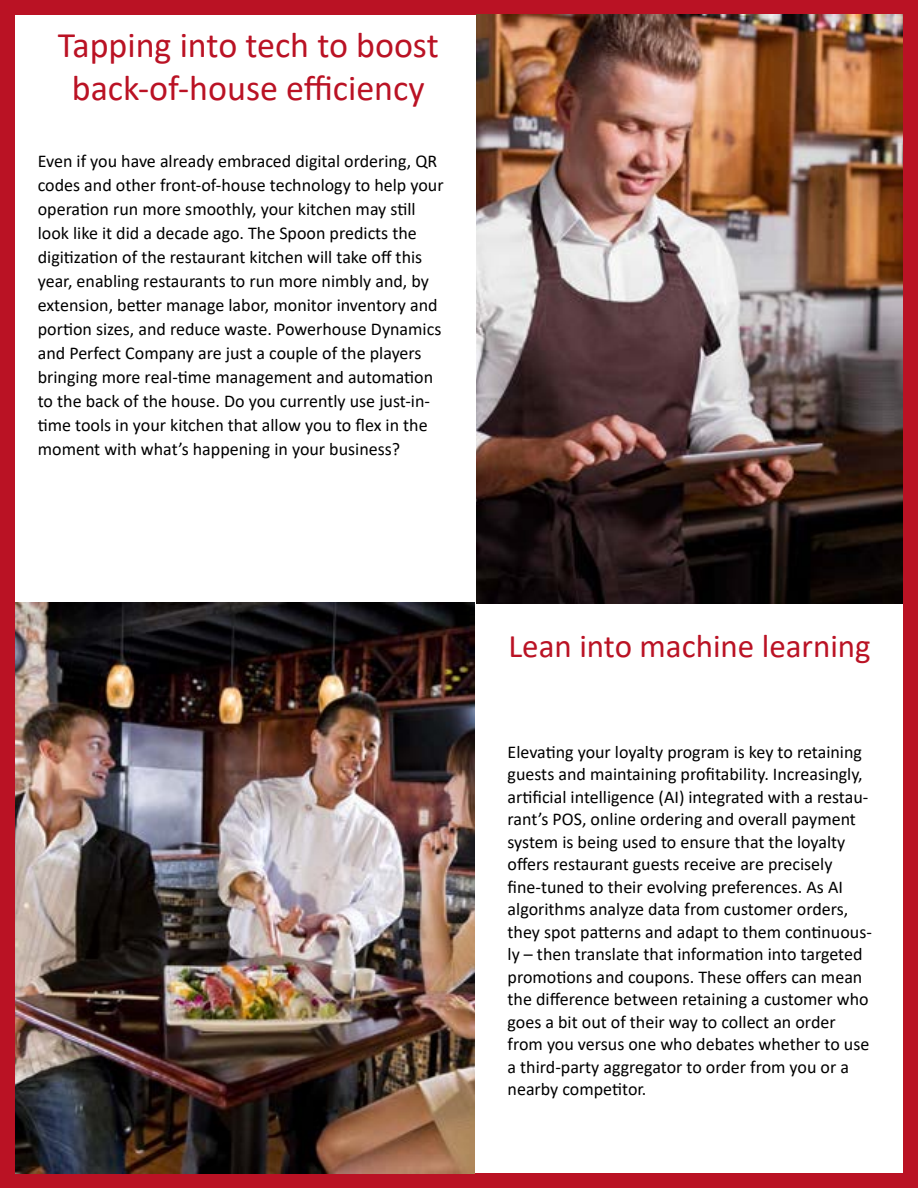
<style>
.page{position:relative;width:918px;height:1188px;background:#fff}
.page>*{position:absolute;margin:0;border:0;box-sizing:border-box;transform-origin:0 0}
.t1{font:36px/43.2px "Calibri";color:#ba1224;text-align:center}
.t2{font:33px "Calibri";color:#ba1224}
.t3{font:18px/22.5px "Calibri";color:#000}
</style>
<div class="page">
<div style="left:0;top:0;width:918px;height:1188px;border:15px solid #ba1224"></div>
<img style="left:16px;top:603px;width:459px;height:571px">
<img style="left:476px;top:15px;width:427px;height:589px">
<h1 class="t1" style="left:58px;top:23px;width:383px">Tapping into tech to boost back-of-house efficiency</h1>
<p class="t3" style="left:38px;top:148px;width:407px;line-height:24px">Even if you have already embraced digital ordering, QR codes and other front-of-house technology to help your operation run more smoothly, your kitchen may still look like it did a decade ago. The Spoon predicts the digitization of the restaurant kitchen will take off this year, enabling restaurants to run more nimbly and, by extension, better manage labor, monitor inventory and portion sizes, and reduce waste. Powerhouse Dynamics and Perfect Company are just a couple of the players bringing more real-time management and automation to the back of the house. Do you currently use just-in&shy;time tools in your kitchen that allow you to flex in the moment with what’s happening in your business?</p>
<h2 class="t2" style="left:508px;top:623px;width:364px">Lean into machine learning</h2>
<p class="t3" style="left:508px;top:740px;width:366px">Elevating your loyalty program is key to retaining guests and maintaining profitability. Increasingly, artificial intelligence (AI) integrated with a restau&shy;rant’s POS, online ordering and overall payment system is being used to ensure that the loyalty offers restaurant guests receive are precisely fine-tuned to their evolving preferences. As AI algorithms analyze data from customer orders, they spot patterns and adapt to them continuous&shy;ly – then translate that information into targeted promotions and coupons. These offers can mean the difference between retaining a customer who goes a bit out of their way to collect an order from you versus one who debates whether to use a third-party aggregator to order from you or a nearby competitor.</p>
</div>
